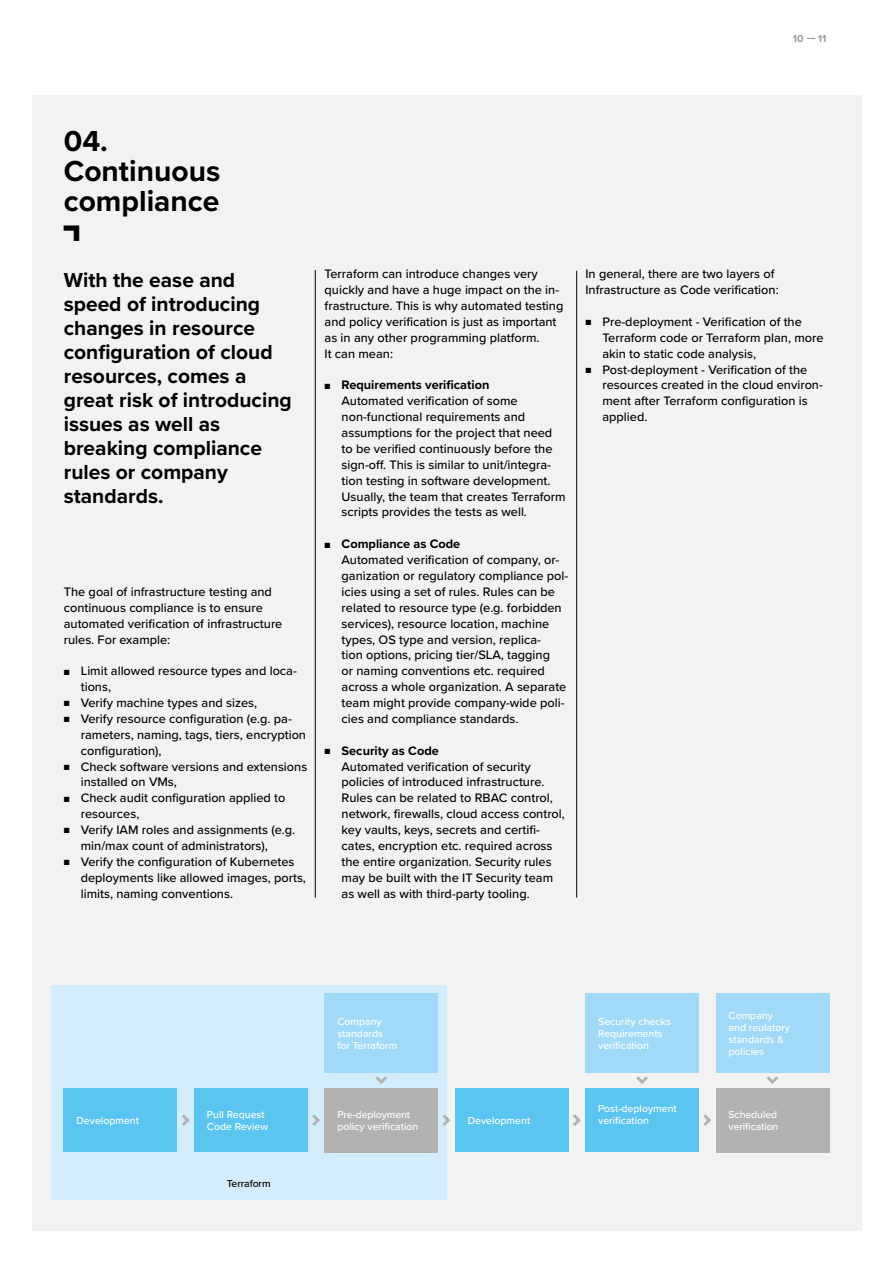
<style>
.page{position:relative;width:893px;height:1263px;background:#fff}
.page>*{position:absolute;margin:0;border:0;box-sizing:border-box;transform-origin:0 0}
.t1{font:700 30px/30px "Proxima Nova";color:#000}
.t2{font:700 30px "GFT Super Win";color:#000}
.t3{font:700 21px/24px "Proxima Nova";color:#000}
.t4{font:500 12.75px/15.9px "Proxima Nova";color:#000}
.t5{font:500 10.5px/12px "Proxima Nova";color:#fff}
.t6{font:500 10.5px "Proxima Nova";letter-spacing:-.01em;color:#000}
.t7{font:700 10.5px "Proxima Nova";color:#9d9d9c}
.s1{font-size:9px}
.s2{font-weight:700}
</style>
<div class="page">
<div style="left:32px;top:96px;width:829px;height:1135px;background:#f2f2f2"></div>
<div style="left:51px;top:985px;width:395px;height:214px;background:#d4edfc"></div>
<svg style="left:182px;top:1114px;width:8px;height:12px"></svg>
<svg style="left:312px;top:1114px;width:8px;height:12px"></svg>
<svg style="left:442px;top:1114px;width:8px;height:12px"></svg>
<svg style="left:375px;top:1076px;width:12px;height:8px"></svg>
<svg style="left:767px;top:1076px;width:11px;height:8px"></svg>
<svg style="left:636px;top:1076px;width:12px;height:8px"></svg>
<svg style="left:573px;top:1114px;width:8px;height:12px"></svg>
<svg style="left:703px;top:1114px;width:8px;height:12px"></svg>
<div style="left:64px;top:1088px;width:113px;height:64px;background:#5bc5f2"></div>
<div style="left:194px;top:1088px;width:114px;height:64px;background:#5bc5f2"></div>
<div style="left:325px;top:1088px;width:113px;height:64px;background:#b3b2b2"></div>
<hr style="left:576px;top:271px;width:1px;height:626px;background:#000">
<hr style="left:315px;top:270px;width:1px;height:627px;background:#000">
<div style="left:455px;top:1088px;width:113px;height:64px;background:#5bc5f2"></div>
<div style="left:585px;top:1088px;width:114px;height:64px;background:#5bc5f2"></div>
<div style="left:716px;top:1088px;width:113px;height:64px;background:#b3b2b2"></div>
<div style="left:325px;top:993px;width:113px;height:79px;background:#a1daf8"></div>
<div style="left:716px;top:993px;width:113px;height:79px;background:#a1daf8"></div>
<div style="left:585px;top:993px;width:114px;height:79px;background:#a1daf8"></div>
<p class="t7" style="left:793px;top:31px;width:35px">10 —11</p>
<h1 class="t1" style="left:64px;top:125px;width:158px">04.<br>Continuous compliance</h1>
<h1 class="t2" style="left:64px;top:221px;width:26px">A</h1>
<h2 class="t3" style="left:64px;top:267px;width:230px">With the ease and speed of introducing changes in resource configuration of cloud resources, comes a great risk of introducing issues as well as breaking compliance rules or company standards.</h2>
<p class="t4" style="left:64px;top:583px;width:220px">The goal of infrastructure testing and continuous compliance is to ensure automated verification of infrastructure rules. For example:</p>
<p class="t4" style="left:81px;top:663px;width:218px;text-indent:-17px"><span class="s1">■</span> Limit allowed resource types and loca&shy;tions,</p>
<p class="t4" style="left:64px;top:694px;width:195px"><span class="s1">■</span> Verify machine types and sizes,</p>
<p class="t4" style="left:81px;top:710px;width:227px;text-indent:-17px"><span class="s1">■</span> Verify resource configuration (e.g. pa&shy;rameters, naming, tags, tiers, encryption configuration),</p>
<p class="t4" style="left:81px;top:758px;width:228px;text-indent:-17px"><span class="s1">■</span> Check software versions and extensions installed on VMs,</p>
<p class="t4" style="left:81px;top:790px;width:206px;text-indent:-17px"><span class="s1">■</span> Check audit configuration applied to resources,</p>
<p class="t4" style="left:81px;top:821px;width:216px;text-indent:-17px"><span class="s1">■</span> Verify IAM roles and assignments (e.g. min/max count of administrators),</p>
<p class="t4" style="left:81px;top:853px;width:227px;text-indent:-17px"><span class="s1">■</span> Verify the configuration of Kubernetes deployments like allowed images, ports, limits, naming conventions.</p>
<p class="t4" style="left:325px;top:266px;width:240px">Terraform can introduce changes very quickly and have a huge impact on the in&shy;frastructure. This is why automated testing and policy verification is just as important as in any other programming platform.<br>It can mean:</p>
<p class="t4" style="left:342px;top:377px;width:226px;text-indent:-17px"><span class="s1">■</span> <span class="s2">Requirements verification<br></span>Automated verification of some non-functional requirements and assumptions for the project that need to be verified continuously before the sign-off. This is similar to unit/integra&shy;tion testing in software development.<br>Usually, the team that creates Terraform scripts provides the tests as well.</p>
<p class="t4" style="left:342px;top:536px;width:228px;text-indent:-17px"><span class="s1">■</span> <span class="s2">Compliance as Code<br></span>Automated verification of company, or&shy;ganization or regulatory compliance pol&shy;icies using a set of rules. Rules can be related to resource type (e.g. forbidden services), resource location, machine types, OS type and version, replica-<br>tion options, pricing tier/SLA, tagging<br>or naming conventions etc. required across a whole organization. A separate team might provide company-wide poli&shy;cies and compliance standards.</p>
<p class="t4" style="left:342px;top:742px;width:225px;text-indent:-17px"><span class="s1">■</span> <span class="s2">Security as Code<br></span>Automated verification of security policies of introduced infrastructure.<br>Rules can be related to RBAC control, network, firewalls, cloud access control, key vaults, keys, secrets and certifi&shy;cates, encryption etc. required across the entire organization. Security rules may be built with the IT Security team as well as with third-party tooling.</p>
<p class="t4" style="left:585px;top:266px;width:195px">In general, there are two layers of<br>Infrastructure as Code verification:</p>
<p class="t4" style="left:602px;top:313px;width:223px;text-indent:-17px"><span class="s1">■</span> Pre-deployment - Verification of the<br>Terraform code or Terraform plan, more akin to static code analysis,</p>
<p class="t4" style="left:602px;top:361px;width:222px;text-indent:-17px"><span class="s1">■</span> Post-deployment - Verification of the resources created in the cloud environ&shy;ment after Terraform configuration is applied.</p>
<p class="t5" style="left:337px;top:1015px;width:62px">Company standards for Terraform</p>
<p class="t5" style="left:729px;top:1009px;width:63px">Company and reulatory standards &amp; policies</p>
<p class="t5" style="left:598px;top:1015px;width:74px">Security checks<br>Requirements verification</p>
<p class="t5" style="left:77px;top:1114px;width:64px">Development</p>
<p class="t5" style="left:207px;top:1108px;width:63px">Pull Request<br>Code Review</p>
<p class="t5" style="left:337px;top:1108px;width:83px">Pre-deployment policy verification</p>
<p class="t6" style="left:227px;top:1175px;width:45px">Terraform</p>
<p class="t5" style="left:468px;top:1114px;width:64px">Development</p>
<p class="t5" style="left:598px;top:1102px;width:80px">Post-deployment verification</p>
<p class="t5" style="left:729px;top:1108px;width:51px">Scheduled verification</p>
</div>
